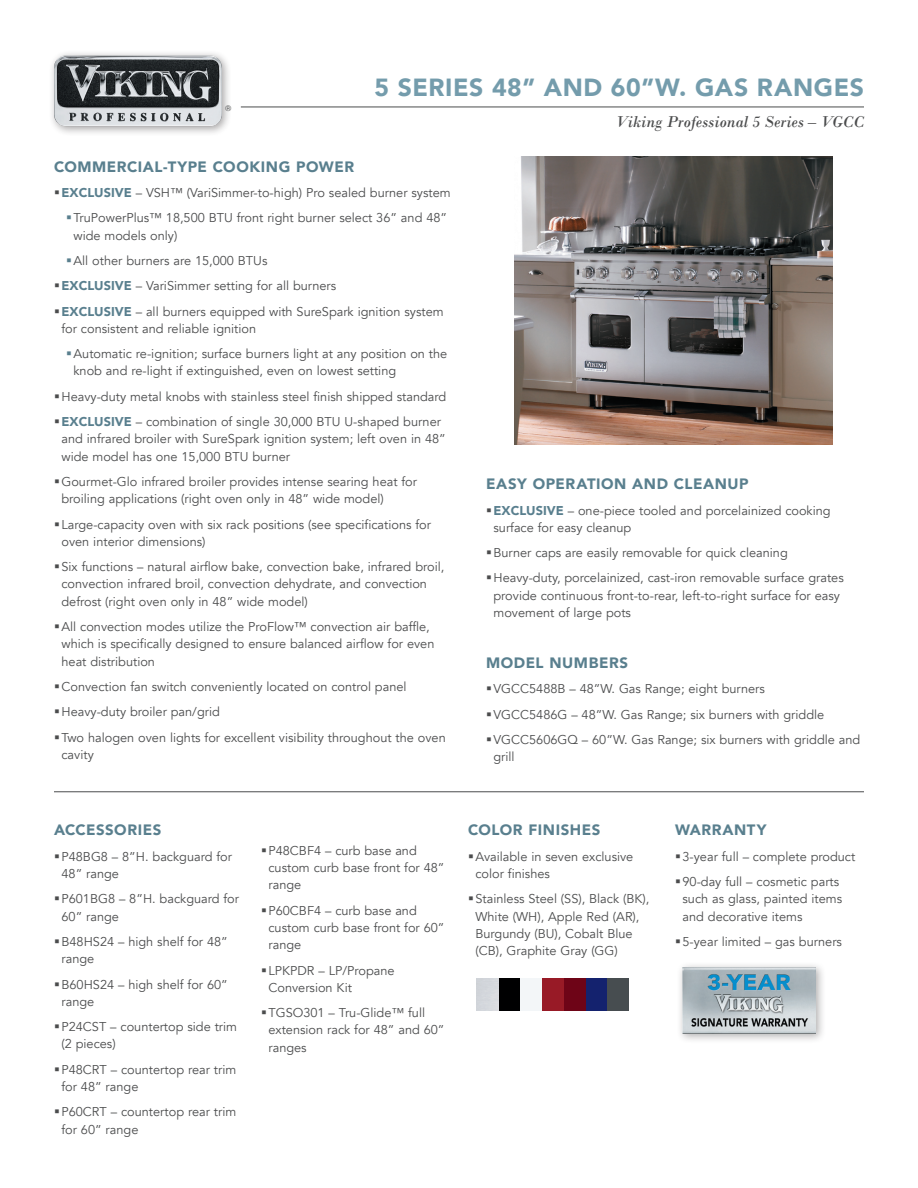
<style>
.page{position:relative;width:918px;height:1188px;background:#fff}
.page>*{position:absolute;margin:0;border:0;box-sizing:border-box;transform-origin:0 0}
.t1{font:900 24.75px "Avenir";letter-spacing:.02em;color:#749cac}
.t2{font:italic 16.5px "Bodoni";color:#4b4c4d}
.t3{font:900 15px "Avenir";letter-spacing:.035em;color:#597f8e}
.t4{font:12.75px/17.2px "Avenir";color:#4b4c4d}
.t5{font:7.5px "Century Gothic";color:#4b4c4d}
.s1{font-weight:900;color:#597f8e}
.s2{color:#597f8e}
</style>
<div class="page">
<img style="left:514px;top:157px;width:319px;height:287px">
<div style="left:48px;top:50px;width:184px;height:86px;background:#231f20;opacity:.4"></div>
<img style="left:54px;top:56px;width:168px;height:70px">
<hr style="left:241px;top:107px;width:623px;height:1px;background:#4b4c4d">
<hr style="left:54px;top:791px;width:810px;height:1px;background:#4b4c4d">
<div style="left:677px;top:962px;width:149px;height:82px;background:#231f20;opacity:.35"></div>
<img style="left:683px;top:968px;width:133px;height:65px">
<div style="left:499px;top:978px;width:21px;height:33px;background:#000001"></div>
<div style="left:520px;top:978px;width:22px;height:33px;background:#f3f6f8"></div>
<div style="left:542px;top:978px;width:22px;height:33px;background:#981a26"></div>
<div style="left:564px;top:978px;width:22px;height:33px;background:#6e0417"></div>
<div style="left:586px;top:978px;width:22px;height:33px;background:#14226e"></div>
<div style="left:608px;top:978px;width:21px;height:33px;background:#474d50"></div>
<p class="t5" style="left:225px;top:104px;width:7px">®</p>
<p class="t1" style="left:375px;top:66px;width:491px">5 SERIES 48” AND 60”W. GAS RANGES</p>
<p class="t2" style="left:616px;top:112px;width:250px">Viking Professional 5 Series – VGCC</p>
<p class="t3" style="left:54px;top:154px;width:302px">COMMERCIAL-TYPE COOKING POWER</p>
<p class="t4" style="left:54px;top:184px;width:398px">▪<span class="s1">EXCLUSIVE</span> – VSH™ (VariSimmer-to-high) Pro sealed burner system</p>
<p class="t4" style="left:74px;top:210px;width:375px;text-indent:-8px"><span class="s2">▪</span>TruPowerPlus™ 18,500 BTU front right burner select 36” and 48” wide models only)</p>
<p class="t4" style="left:66px;top:252px;width:203px"><span class="s2">▪</span>All other burners are 15,000 BTUs</p>
<p class="t4" style="left:54px;top:277px;width:284px">▪<span class="s1">EXCLUSIVE</span> – VariSimmer setting for all burners</p>
<p class="t4" style="left:62px;top:303px;width:384px;text-indent:-8px">▪<span class="s1">EXCLUSIVE</span> – all burners equipped with SureSpark ignition system for consistent and reliable ignition</p>
<p class="t4" style="left:74px;top:345px;width:375px;text-indent:-8px"><span class="s2">▪</span>Automatic re-ignition; surface burners light at any position on the knob and re-light if extinguished, even on lowest setting</p>
<p class="t4" style="left:54px;top:388px;width:394px">▪Heavy-duty metal knobs with stainless steel finish shipped standard</p>
<p class="t4" style="left:62px;top:413px;width:386px;text-indent:-8px">▪<span class="s1">EXCLUSIVE</span> – combination of single 30,000 BTU U-shaped burner and infrared broiler with SureSpark ignition system; left oven in 48” wide model has one 15,000 BTU burner</p>
<p class="t4" style="left:62px;top:473px;width:357px;text-indent:-8px">▪Gourmet-Glo infrared broiler provides intense searing heat for broiling applications (right oven only in 48” wide model)</p>
<p class="t4" style="left:62px;top:516px;width:371px;text-indent:-8px">▪ Large-capacity oven with six rack positions (see specifications for oven interior dimensions)</p>
<p class="t4" style="left:62px;top:558px;width:384px;text-indent:-8px">▪Six functions – natural airflow bake, convection bake, infrared broil, convection infrared broil, convection dehydrate, and convection defrost (right oven only in 48” wide model)</p>
<p class="t4" style="left:62px;top:618px;width:374px;text-indent:-8px">▪All convection modes utilize the ProFlow™ convection air baffle, which is specifically designed to ensure balanced airflow for even heat distribution</p>
<p class="t4" style="left:54px;top:678px;width:354px">▪Convection fan switch conveniently located on control panel</p>
<p class="t4" style="left:54px;top:703px;width:167px">▪Heavy-duty broiler pan/grid</p>
<p class="t4" style="left:62px;top:729px;width:386px;text-indent:-8px">▪Two halogen oven lights for excellent visibility throughout the oven cavity</p>
<p class="t3" style="left:486px;top:471px;width:264px">EASY OPERATION AND CLEANUP</p>
<p class="t4" style="left:494px;top:502px;width:339px;text-indent:-8px">▪<span class="s1">EXCLUSIVE</span> – one-piece tooled and porcelainized cooking surface for easy cleanup</p>
<p class="t4" style="left:486px;top:544px;width:303px">▪Burner caps are easily removable for quick cleaning</p>
<p class="t4" style="left:494px;top:570px;width:352px;text-indent:-8px">▪Heavy-duty, porcelainized, cast-iron removable surface grates provide continuous front-to-rear, left-to-right surface for easy movement of large pots</p>
<p class="t3" style="left:486px;top:650px;width:144px">MODEL NUMBERS</p>
<p class="t4" style="left:486px;top:681px;width:280px">▪VGCC5488B – 48”W. Gas Range; eight burners</p>
<p class="t4" style="left:486px;top:706px;width:340px">▪VGCC5486G – 48”W. Gas Range; six burners with griddle</p>
<p class="t4" style="left:494px;top:731px;width:368px;text-indent:-8px">▪VGCC5606GQ – 60”W. Gas Range; six burners with griddle and grill</p>
<p class="t3" style="left:54px;top:817px;width:109px">ACCESSORIES</p>
<p class="t4" style="left:62px;top:848px;width:172px;text-indent:-8px">▪P48BG8 – 8”H. backguard for<br>48” range</p>
<p class="t4" style="left:62px;top:891px;width:179px;text-indent:-8px">▪P601BG8 – 8”H. backguard for<br>60” range</p>
<p class="t4" style="left:62px;top:933px;width:168px;text-indent:-8px">▪B48HS24 – high shelf for 48” range</p>
<p class="t4" style="left:62px;top:976px;width:168px;text-indent:-8px">▪B60HS24 – high shelf for 60” range</p>
<p class="t4" style="left:62px;top:1018px;width:177px;text-indent:-8px">▪P24CST – countertop side trim (2 pieces)</p>
<p class="t4" style="left:62px;top:1061px;width:176px;text-indent:-8px">▪P48CRT – countertop rear trim for 48” range</p>
<p class="t4" style="left:62px;top:1104px;width:176px;text-indent:-8px">▪P60CRT – countertop rear trim for 60” range</p>
<p class="t4" style="left:268px;top:842px;width:178px;text-indent:-8px">▪P48CBF4 – curb base and custom curb base front for 48” range</p>
<p class="t4" style="left:268px;top:902px;width:178px;text-indent:-8px">▪P60CBF4 – curb base and custom curb base front for 60” range</p>
<p class="t4" style="left:268px;top:962px;width:128px;text-indent:-8px">▪ LPKPDR – LP/Propane<br>Conversion Kit</p>
<p class="t4" style="left:268px;top:1004px;width:178px;text-indent:-8px">▪TGSO301 – Tru-Glide™ full extension rack for 48” and 60” ranges</p>
<p class="t3" style="left:468px;top:817px;width:134px">COLOR FINISHES</p>
<p class="t4" style="left:476px;top:848px;width:159px;text-indent:-8px">▪Available in seven exclusive color finishes</p>
<p class="t4" style="left:476px;top:891px;width:175px;text-indent:-8px">▪Stainless Steel (SS), Black (BK),<br>White (WH), Apple Red (AR),<br>Burgundy (BU), Cobalt Blue (CB), Graphite Gray (GG)</p>
<p class="t3" style="left:675px;top:817px;width:93px">WARRANTY</p>
<p class="t4" style="left:675px;top:848px;width:182px">▪3-year full – complete product</p>
<p class="t4" style="left:682px;top:873px;width:161px;text-indent:-8px">▪90-day full – cosmetic parts such as glass, painted items and decorative items</p>
<p class="t4" style="left:675px;top:933px;width:169px">▪5-year limited – gas burners</p>
</div>
